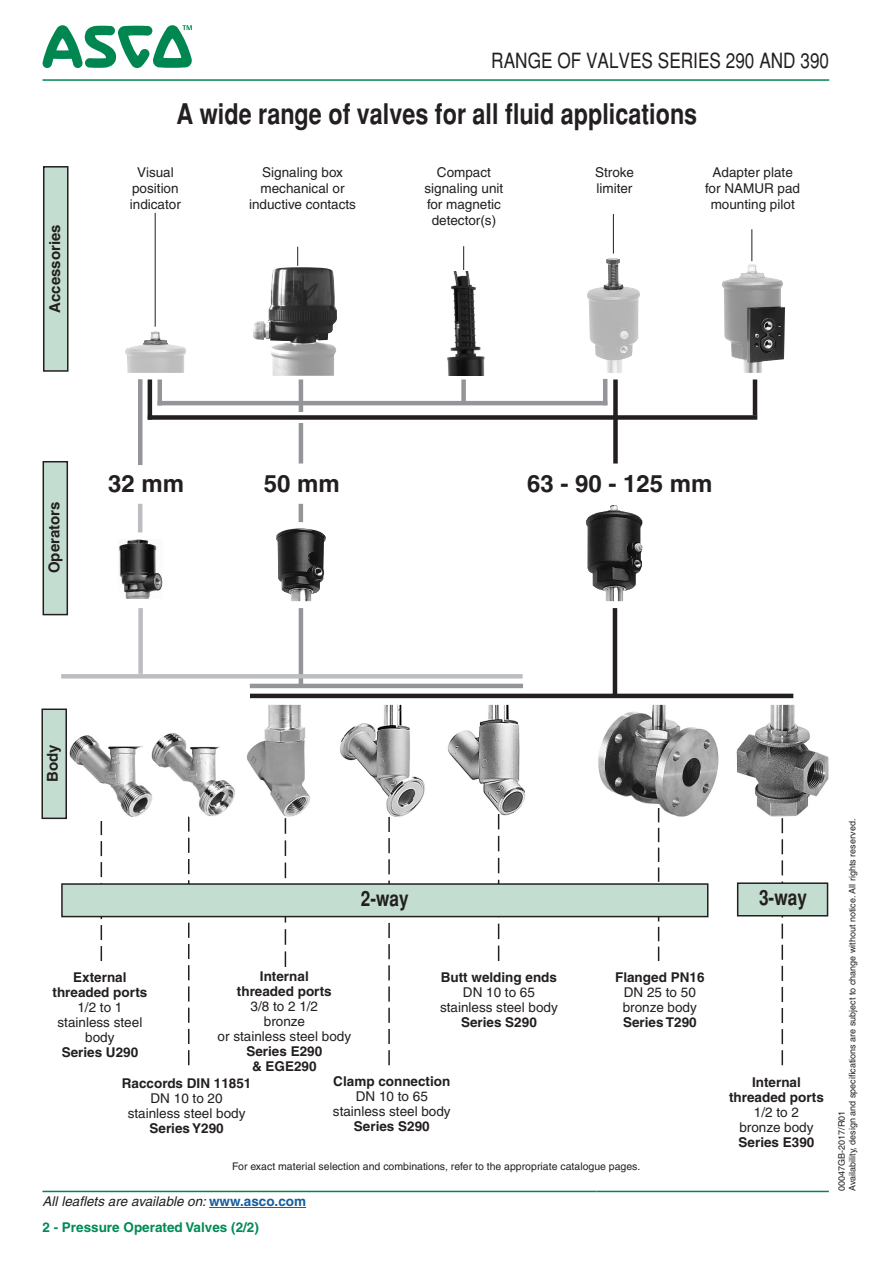
<style>
.page{position:relative;width:893px;height:1263px;background:#fff}
.page>*{position:absolute;margin:0;border:0;box-sizing:border-box;transform-origin:0 0}
.t1{font:700 condensed 28.5px "Helvetica";color:#231f20}
.t2{font:700 24px "Helvetica";color:#231f20}
.t3{font:condensed 21px "Helvetica";color:#231f20}
.t4{font:700 condensed 21px "Helvetica";color:#231f20}
.Légende{font:700 15px "Helvetica";color:#231f20}
.t5{font:13.5px/16.2px "Helvetica";color:#231f20;text-align:center}
.t6{font:700 13.5px/15px "Helvetica";color:#231f20;text-align:center}
.t7{font:700 13.5px/26.1px "Helvetica";color:#008a57}
.Légende-2{font:10.5px "Helvetica";color:#231f20}
.t8{font:9px "Helvetica";color:#231f20}
.s1{font-weight:400;font-style:italic;color:#231f20}
.s2{color:#175d9e}
</style>
<div class="page">
<svg style="left:101px;top:821px;width:1px;height:140px"></svg>
<svg style="left:188px;top:819px;width:1px;height:246px"></svg>
<hr style="left:158px;top:401px;width:449px;height:4px;background:#939598">
<div style="left:461px;top:379px;width:5px;height:24px;background:#939598"></div>
<hr style="left:158px;top:376px;width:4px;height:29px;background:#939598">
<hr style="left:299px;top:378px;width:4px;height:85px;background:#939598">
<hr style="left:753px;top:376px;width:4px;height:39px;background:#231f20">
<div style="left:613px;top:376px;width:5px;height:87px;background:#231f20"></div>
<hr style="left:148px;top:376px;width:4px;height:44px;background:#231f20">
<img style="left:276px;top:528px;width:50px;height:73px">
<img style="left:586px;top:505px;width:57px;height:96px">
<hr style="left:250px;top:684px;width:273px;height:4px;background:#939598">
<img style="left:340px;top:705px;width:85px;height:112px">
<img style="left:447px;top:705px;width:79px;height:114px">
<img style="left:246px;top:705px;width:64px;height:115px">
<img style="left:598px;top:705px;width:121px;height:115px">
<img style="left:736px;top:705px;width:93px;height:117px">
<svg style="left:782px;top:818px;width:1px;height:247px"></svg>
<hr style="left:250px;top:694px;width:543px;height:4px;background:#231f20">
<hr style="left:613px;top:608px;width:4px;height:89px;background:#231f20">
<img style="left:125px;top:331px;width:61px;height:42px">
<img style="left:587px;top:258px;width:53px;height:115px">
<img style="left:722px;top:264px;width:63px;height:109px">
<div style="left:122px;top:373px;width:664px;height:6px;background:#fff"></div>
<hr style="left:299px;top:608px;width:4px;height:78px;background:#939598">
<hr style="left:299px;top:504px;width:4px;height:18px;background:#939598">
<hr style="left:155px;top:213px;width:1px;height:114px;background:#231f20">
<svg style="left:297px;top:247px;width:1px;height:19px"></svg>
<svg style="left:463px;top:246px;width:1px;height:24px"></svg>
<hr style="left:613px;top:214px;width:1px;height:40px;background:#231f20">
<hr style="left:751px;top:229px;width:1px;height:32px;background:#231f20">
<div style="left:44px;top:167px;width:24px;height:204px;background:#c3ded0"></div>
<div style="left:43px;top:166px;width:26px;height:206px;border:2px solid #231f20"></div>
<div style="left:43px;top:462px;width:24px;height:153px;background:#c3ded0"></div>
<div style="left:43px;top:461px;width:25px;height:154px;border:2px solid #231f20"></div>
<div style="left:42px;top:709px;width:24px;height:109px;background:#c3ded0"></div>
<div style="left:41px;top:708px;width:26px;height:111px;border:2px solid #231f20"></div>
<svg style="left:658px;top:808px;width:1px;height:153px"></svg>
<svg style="left:498px;top:814px;width:1px;height:147px"></svg>
<svg style="left:388px;top:817px;width:2px;height:248px"></svg>
<svg style="left:285px;top:818px;width:1px;height:149px"></svg>
<div style="left:738px;top:883px;width:89px;height:33px;background:#c3ded0"></div>
<div style="left:737px;top:882px;width:91px;height:34px;border:2px solid #231f20"></div>
<hr style="left:603px;top:379px;width:4px;height:26px;background:#939598">
<div style="left:295px;top:412px;width:13px;height:11px;background:#fff"></div>
<div style="left:148px;top:415px;width:609px;height:5px;background:#231f20"></div>
<img style="left:118px;top:539px;width:44px;height:59px">
<div style="left:138px;top:608px;width:5px;height:66px;background:#bcbdc0"></div>
<hr style="left:61px;top:674px;width:462px;height:4px;background:#bcbdc0">
<hr style="left:138px;top:504px;width:4px;height:28px;background:#bcbdc0">
<div style="left:62px;top:884px;width:646px;height:32px;background:#c3ded0"></div>
<div style="left:61px;top:883px;width:647px;height:34px;border:2px solid #231f20"></div>
<hr style="left:138px;top:379px;width:4px;height:86px;background:#939598">
<img style="left:69px;top:735px;width:82px;height:82px">
<img style="left:151px;top:733px;width:84px;height:86px">
<img style="left:253px;top:267px;width:84px;height:109px">
<img style="left:441px;top:272px;width:49px;height:104px">
<hr style="left:43px;top:79px;width:786px;height:2px;background:#008751">
<hr style="left:42px;top:1191px;width:555px;height:1px;background:#008751">
<hr style="left:597px;top:1191px;width:232px;height:1px;background:#008751">
<hr style="left:209px;top:1207px;width:97px;height:1px;background:#175d9e">
<svg style="left:43px;top:25px;width:149px;height:43px"></svg>
<p class="Légende" style="left:46px;top:313px;width:90px;rotate:-90deg">Accessories</p>
<p class="t3" style="left:491px;top:48px;width:339px">RANGE OF VALVES SERIES 290 AND 390</p>
<p class="t1" style="left:176px;top:98px;width:522px">A wide range of valves for all fluid applications</p>
<p class="t5" style="left:130px;top:164px;width:53px">Visual position indicator</p>
<p class="t5" style="left:249px;top:164px;width:108px">Signaling box mechanical or inductive contacts</p>
<p class="t5" style="left:425px;top:164px;width:80px">Compact signaling unit for magnetic detector(s)</p>
<p class="t5" style="left:595px;top:164px;width:40px;text-align:left">Stroke limiter</p>
<p class="t5" style="left:705px;top:164px;width:96px">Adapter plate for NAMUR pad mounting pilot</p>
<p class="Légende" style="left:45px;top:573px;width:73px;rotate:-90deg">Operators</p>
<p class="t2" style="left:108px;top:469px;width:78px">32 mm</p>
<p class="t2" style="left:264px;top:469px;width:78px">50 mm</p>
<p class="t2" style="left:527px;top:469px;width:187px">63 - 90 - 125 mm</p>
<p class="Légende" style="left:43px;top:782px;width:39px;rotate:-90deg">Body</p>
<p class="t6" style="left:53px;top:970px;width:96px">External threaded ports</p>
<p class="t5" style="left:77px;top:999px;width:47px">1/2 to 1</p>
<p class="t5" style="left:58px;top:1015px;width:86px;line-height:15px">stainless steel body</p>
<p class="t6" style="left:62px;top:1045px;width:78px">Series U290</p>
<p class="t4" style="left:361px;top:887px;width:49px">2-way</p>
<p class="t6" style="left:237px;top:969px;width:96px">Internal threaded ports</p>
<p class="t5" style="left:251px;top:998px;width:69px">3/8 to 2 1/2</p>
<p class="t5" style="left:218px;top:1014px;width:135px;line-height:15px">bronze<br>or stainless steel body</p>
<p class="t6" style="left:246px;top:1044px;width:77px">Series E290 &amp; EGE290</p>
<p class="t6" style="left:441px;top:970px;width:118px">Butt welding ends</p>
<p class="t5" style="left:463px;top:984px;width:74px">DN 10 to 65</p>
<p class="t5" style="left:440px;top:999px;width:119px">stainless steel body</p>
<p class="t6" style="left:461px;top:1015px;width:77px">Series S290</p>
<p class="t6" style="left:122px;top:1075px;width:131px">Raccords DIN 11851</p>
<p class="t5" style="left:151px;top:1090px;width:74px">DN 10 to 20</p>
<p class="t5" style="left:128px;top:1105px;width:119px">stainless steel body</p>
<p class="t6" style="left:149px;top:1120px;width:76px">Series Y290</p>
<p class="t6" style="left:333px;top:1073px;width:119px">Clamp connection</p>
<p class="t5" style="left:356px;top:1088px;width:74px">DN 10 to 65</p>
<p class="t5" style="left:333px;top:1103px;width:119px">stainless steel body</p>
<p class="t6" style="left:354px;top:1118px;width:77px">Series S290</p>
<p class="t6" style="left:615px;top:970px;width:91px">Flanged PN16</p>
<p class="t5" style="left:624px;top:984px;width:74px">DN 25 to 50</p>
<p class="t5" style="left:623px;top:999px;width:76px">bronze body</p>
<p class="t6" style="left:623px;top:1015px;width:75px">Series T290</p>
<p class="Légende-2" style="left:232px;top:1160px;width:410px">For exact material selection and combinations, refer to the appropriate catalogue pages.</p>
<p class="t7" style="left:42px;top:1188px;width:265px"><span class="s1">All leaflets are available on:</span> <span class="s2">www.asco.com<br></span>2 - Pressure Operated Valves (2/2)</p>
<p class="t4" style="left:759px;top:886px;width:49px">3-way</p>
<p class="t6" style="left:729px;top:1075px;width:96px">Internal threaded ports</p>
<p class="t5" style="left:754px;top:1104px;width:47px">1/2 to 2</p>
<p class="t5" style="left:739px;top:1119px;width:76px">bronze body</p>
<p class="t6" style="left:739px;top:1135px;width:77px">Series E390</p>
<p class="t8" style="left:847px;top:1191px;width:373px;rotate:-90deg">Availability, design and specifications are subject to change without notice. All rights reserved.</p>
<p class="t8" style="left:836px;top:1191px;width:82px;rotate:-90deg">00047GB-2017/R01</p>
</div>
